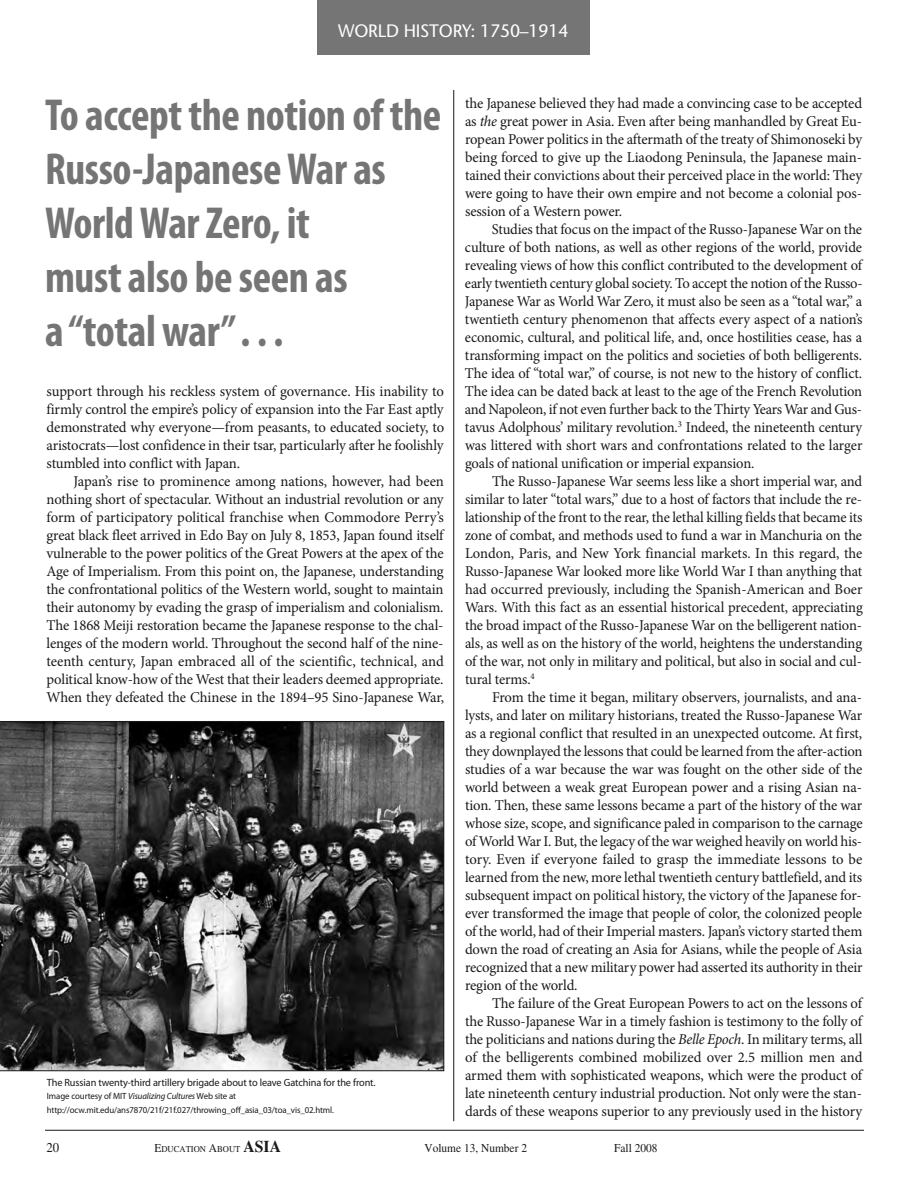
<style>
.page{position:relative;width:918px;height:1188px;background:#fff}
.page>*{position:absolute;margin:0;border:0;box-sizing:border-box;transform-origin:0 0}
.t1{font:700 condensed 45px/54px "Myriad Pro";letter-spacing:-.01em;color:#757575}
.t2{font:18px "Stone Sans";letter-spacing:-.01em;color:#fff}
.t3{font:15px/18px "Minion Pro";letter-spacing:-.01em;color:#191919;text-align:justify}
.t4{font:13.5px "EAA Times";color:#191919;scale:.95 1}
.t5{font:12px "EAA Times";color:#191919;scale:.95 1}
.t6{font:10.5px "Myriad Pro";letter-spacing:-.01em;color:#191919}
.t7{font:9px/13.5px "Myriad Pro";letter-spacing:-.01em;color:#191919}
.t8{font:9px "EAA Times";color:#191919;scale:.95 1}
.s1{font-style:italic}
.s2{font-size:12px}
.s3{font-weight:700;font-size:16.5px}
</style>
<div class="page">
<hr style="left:453px;top:90px;width:1px;height:1031px;background:#191919">
<hr style="left:45px;top:1130px;width:819px;height:1px;background:#191919">
<div style="left:317px;top:0;width:272px;height:55px;background:#757575"></div>
<svg style="left:0;top:721px;width:444px;height:350px;background:#474747"></svg>
<p class="t2" style="left:338px;top:24px;width:232px">WORLD HISTORY: 1750–1914</p>
<h1 class="t1" style="left:45px;top:92px;width:398px">To accept the notion of the<br>Russo-Japanese War as<br>World War Zero, it<br>must also be seen as<br>a “total war” . . .</h1>
<p class="t3" style="left:47px;top:384px;width:399px">support through his reckless system of governance. His inability to firmly control the empire’s policy of expansion into the Far East aptly demonstrated why everyone—from peasants, to educated society, to aristocrats—lost confidence in their tsar, particularly after he foolishly stumbled into conflict with Japan.</p>
<p class="t3" style="left:47px;top:474px;width:399px;text-indent:27px">Japan’s rise to prominence among nations, however, had been nothing short of spectacular. Without an industrial revolution or any form of participatory political franchise when Commodore Perry’s great black fleet arrived in Edo Bay on July 8, 1853, Japan found itself vulnerable to the power politics of the Great Powers at the apex of the Age of Imperialism. From this point on, the Japanese, understanding the confrontational politics of the Western world, sought to maintain their autonomy by evading the grasp of imperialism and colonialism.<br>The 1868 Meiji restoration became the Japanese response to the chal&shy;lenges of the modern world. Throughout the second half of the nine&shy;teenth century, Japan embraced all of the scientific, technical, and political know-how of the West that their leaders deemed appropriate.<br>When they defeated the Chinese in the 1894–95 Sino-Japanese War,</p>
<p class="t6" style="left:47px;top:1078px;width:330px">The Russian twenty-third artillery brigade about to leave Gatchina for the front.</p>
<p class="t7" style="left:47px;top:1090px;width:289px">Image courtesy of MIT <span class="s1">Visualizing Cultures</span> Web site at http://ocw.mit.edu/ans7870/21f/21f.027/throwing_off_asia_03/toa_vis_02.html.</p>
<p class="t3" style="left:465px;top:96px;width:399px">the Japanese believed they had made a convincing case to be accepted as <span class="s1">the</span> great power in Asia. Even after being manhandled by Great Eu&shy;ropean Power politics in the aftermath of the treaty of Shimonoseki by being forced to give up the Liaodong Peninsula, the Japanese main&shy;tained their convictions about their perceived place in the world: They were going to have their own empire and not become a colonial pos&shy;session of a Western power.</p>
<p class="t3" style="left:465px;top:222px;width:399px;text-indent:27px">Studies that focus on the impact of the Russo-Japanese War on the culture of both nations, as well as other regions of the world, provide revealing views of how this conflict contributed to the development of early twentieth century global society. To accept the notion of the Russo-Japanese War as World War Zero, it must also be seen as a “total war,” a twentieth century phenomenon that affects every aspect of a nation’s economic, cultural, and political life, and, once hostilities cease, has a transforming impact on the politics and societies of both belligerents.<br>The idea of “total war,” of course, is not new to the history of conflict.<br>The idea can be dated back at least to the age of the French Revolution and Napoleon, if not even further back to the Thirty Years War and Gus&shy;tavus Adolphous’ military revolution.<sup>3</sup> Indeed, the nineteenth century was littered with short wars and confrontations related to the larger goals of national unification or imperial expansion.</p>
<p class="t3" style="left:465px;top:474px;width:399px;text-indent:27px">The Russo-Japanese War seems less like a short imperial war, and similar to later “total wars,” due to a host of factors that include the re&shy;lationship of the front to the rear, the lethal killing fields that became its zone of combat, and methods used to fund a war in Manchuria on the London, Paris, and New York financial markets. In this regard, the Russo-Japanese War looked more like World War I than anything that had occurred previously, including the Spanish-American and Boer Wars. With this fact as an essential historical precedent, appreciating the broad impact of the Russo-Japanese War on the belligerent nation&shy;als, as well as on the history of the world, heightens the understanding of the war, not only in military and political, but also in social and cul&shy;tural terms.<sup>4</sup></p>
<p class="t3" style="left:465px;top:690px;width:399px;text-indent:27px">From the time it began, military observers, journalists, and ana&shy;lysts, and later on military historians, treated the Russo-Japanese War as a regional conflict that resulted in an unexpected outcome. At first, they downplayed the lessons that could be learned from the after-action studies of a war because the war was fought on the other side of the world between a weak great European power and a rising Asian na&shy;tion. Then, these same lessons became a part of the history of the war whose size, scope, and significance paled in comparison to the carnage of World War I. But, the legacy of the war weighed heavily on world his&shy;tory. Even if everyone failed to grasp the immediate lessons to be learned from the new, more lethal twentieth century battlefield, and its subsequent impact on political history, the victory of the Japanese for&shy;ever transformed the image that people of color, the colonized people of the world, had of their Imperial masters. Japan’s victory started them down the road of creating an Asia for Asians, while the people of Asia recognized that a new military power had asserted its authority in their region of the world.</p>
<p class="t3" style="left:465px;top:996px;width:399px;text-indent:27px">The failure of the Great European Powers to act on the lessons of the Russo-Japanese War in a timely fashion is testimony to the folly of the politicians and nations during the <span class="s1">Belle Epoch</span>. In military terms, all of the belligerents combined mobilized over 2.5 million men and armed them with sophisticated weapons, which were the product of late nineteenth century industrial production. Not only were the stan&shy;dards of these weapons superior to any previously used in the history</p>
<p class="t4" style="left:47px;top:1143px;width:15px">20</p>
<p class="t8" style="left:155px;top:1146px;width:135px"><span class="s2">E</span>DUCATION <span class="s2">A</span>BOUT <span class="s3">ASIA</span></p>
<p class="t5" style="left:425px;top:1144px;width:109px">Volume 13, Number 2</p>
<p class="t5" style="left:614px;top:1144px;width:47px">Fall 2008</p>
</div>
